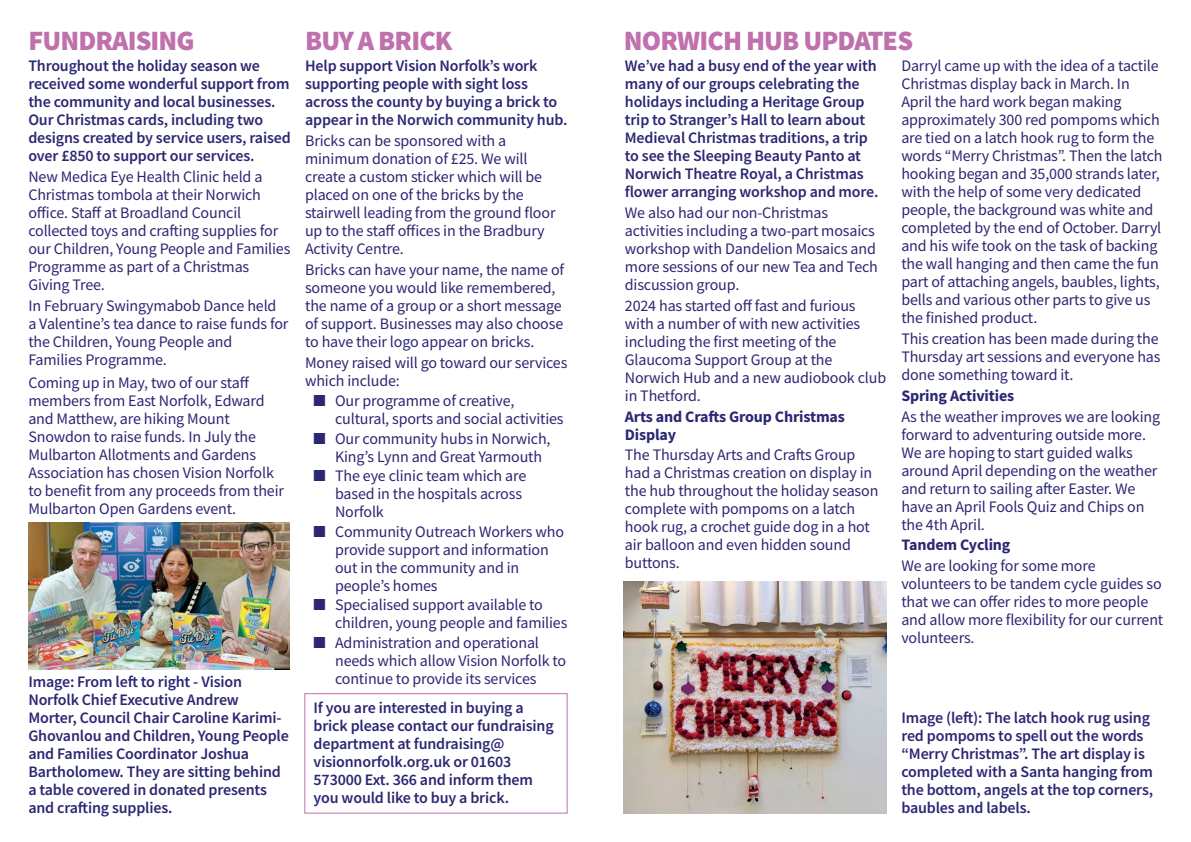
<style>
.page{position:relative;width:1191px;height:842px;background:#fff}
.page>*{position:absolute;margin:0;border:0;box-sizing:border-box;transform-origin:0 0}
.t1{font:900 28px "Source Sans Pro";letter-spacing:-.03em;color:#bf70ad}
.t2{font:16px/18px "Source Sans Pro";letter-spacing:-.01em;color:#2b2773}
.t3{font:600 16px/18px "Source Sans Pro";letter-spacing:-.01em;color:#2b2773}
.t4{font:700 16px/18px "Source Sans Pro";letter-spacing:-.01em;color:#2b2773}
</style>
<div class="page">
<div style="left:304px;top:693px;width:263px;height:121px;border:1px solid #bf70ad"></div>
<img style="left:28px;top:523px;width:262px;height:147px">
<img style="left:624px;top:581px;width:262px;height:233px">
<h1 class="t1" style="left:28px;top:22px;width:168px">FUNDRAISING</h1>
<p class="t3" style="left:28px;top:57px;width:264px">Throughout the holiday season we received some wonderful support from the community and local businesses.<br>Our Christmas cards, including two designs created by service users, raised over £850 to support our services.</p>
<p class="t2" style="left:28px;top:168px;width:263px">New Medica Eye Health Clinic held a Christmas tombola at their Norwich office. Staff at Broadland Council collected toys and crafting supplies for our Children, Young People and Families Programme as part of a Christmas Giving Tree.</p>
<p class="t2" style="left:28px;top:296px;width:262px">In February Swingymabob Dance held a Valentine’s tea dance to raise funds for the Children, Young People and<br>Families Programme.</p>
<p class="t2" style="left:28px;top:374px;width:257px">Coming up in May, two of our staff members from East Norfolk, Edward and Matthew, are hiking Mount Snowdon to raise funds. In July the Mulbarton Allotments and Gardens Association has chosen Vision Norfolk to benefit from any proceeds from their Mulbarton Open Gardens event.</p>
<p class="t3" style="left:28px;top:673px;width:262px">Image: From left to right - Vision Norfolk Chief Executive Andrew Morter, Council Chair Caroline Karimi-Ghovanlou and Children, Young People and Families Coordinator Joshua Bartholomew. They are sitting behind a table covered in donated presents and crafting supplies.</p>
<h1 class="t1" style="left:305px;top:22px;width:149px">BUY A BRICK</h1>
<p class="t3" style="left:305px;top:57px;width:264px">Help support Vision Norfolk’s work supporting people with sight loss across the county by buying a brick to appear in the Norwich community hub.</p>
<p class="t2" style="left:305px;top:132px;width:252px">Bricks can be sponsored with a minimum donation of £25. We will create a custom sticker which will be placed on one of the bricks by the stairwell leading from the ground floor up to the staff offices in the Bradbury<br>Activity Centre.</p>
<p class="t2" style="left:305px;top:260px;width:261px">Bricks can have your name, the name of someone you would like remembered, the name of a group or a short message of support. Businesses may also choose to have their logo appear on bricks.</p>
<p class="t2" style="left:305px;top:353px;width:264px">Money raised will go toward our services which include:</p>
<p class="t2" style="left:335px;top:392px;width:230px;text-indent:-21px">■ Our programme of creative, cultural, sports and social activities</p>
<p class="t2" style="left:335px;top:429px;width:217px;text-indent:-21px">■ Our community hubs in Norwich,<br>King’s Lynn and Great Yarmouth</p>
<p class="t2" style="left:335px;top:467px;width:193px;text-indent:-21px">■ The eye clinic team which are based in the hospitals across<br>Norfolk</p>
<p class="t2" style="left:335px;top:522px;width:230px;text-indent:-21px">■ Community Outreach Workers who provide support and information out in the community and in people’s homes</p>
<p class="t2" style="left:335px;top:596px;width:234px;text-indent:-21px">■ Specialised support available to children, young people and families</p>
<p class="t2" style="left:335px;top:633px;width:233px;text-indent:-21px">■ Administration and operational needs which allow Vision Norfolk to continue to provide its services</p>
<p class="t3" style="left:313px;top:698px;width:242px">If you are interested in buying a brick please contact our fundraising department at fundraising@ visionnorfolk.org.uk or 01603<br>573000 Ext. 366 and inform them you would like to buy a brick.</p>
<h1 class="t1" style="left:624px;top:22px;width:291px">NORWICH HUB UPDATES</h1>
<p class="t3" style="left:625px;top:57px;width:255px">We’ve had a busy end of the year with many of our groups celebrating the holidays including a Heritage Group trip to Stranger’s Hall to learn about Medieval Christmas traditions, a trip to see the Sleeping Beauty Panto at Norwich Theatre Royal, a Christmas flower arranging workshop and more.</p>
<p class="t2" style="left:625px;top:203px;width:254px">We also had our non-Christmas activities including a two-part mosaics workshop with Dandelion Mosaics and more sessions of our new Tea and Tech discussion group.</p>
<p class="t2" style="left:625px;top:296px;width:263px">2024 has started off fast and furious with a number of with new activities including the first meeting of the<br>Glaucoma Support Group at the<br>Norwich Hub and a new audiobook club in Thetford.</p>
<p class="t4" style="left:625px;top:407px;width:222px">Arts and Crafts Group Christmas<br>Display</p>
<p class="t2" style="left:625px;top:446px;width:255px">The Thursday Arts and Crafts Group had a Christmas creation on display in the hub throughout the holiday season complete with pompoms on a latch hook rug, a crochet guide dog in a hot air balloon and even hidden sound buttons.</p>
<p class="t2" style="left:901px;top:57px;width:263px">Darryl came up with the idea of a tactile Christmas display back in March. In April the hard work began making approximately 300 red pompoms which are tied on a latch hook rug to form the words “Merry Christmas”. Then the latch hooking began and 35,000 strands later, with the help of some very dedicated people, the background was white and completed by the end of October. Darryl and his wife took on the task of backing the wall hanging and then came the fun part of attaching angels, baubles, lights, bells and various other parts to give us the finished product.</p>
<p class="t2" style="left:901px;top:329px;width:261px;text-align:justify">This creation has been made during the Thursday art sessions and everyone has done something toward it.</p>
<p class="t4" style="left:901px;top:386px;width:114px">Spring Activities</p>
<p class="t2" style="left:901px;top:407px;width:260px">As the weather improves we are looking forward to adventuring outside more.<br>We are hoping to start guided walks around April depending on the weather and return to sailing after Easter. We have an April Fools Quiz and Chips on the 4th April.</p>
<p class="t4" style="left:901px;top:536px;width:111px">Tandem Cycling</p>
<p class="t2" style="left:901px;top:557px;width:263px">We are looking for some more volunteers to be tandem cycle guides so that we can offer rides to more people and allow more flexibility for our current volunteers.</p>
<p class="t3" style="left:901px;top:709px;width:253px">Image (left): The latch hook rug using red pompoms to spell out the words “Merry Christmas”. The art display is completed with a Santa hanging from the bottom, angels at the top corners, baubles and labels.</p>
</div>
